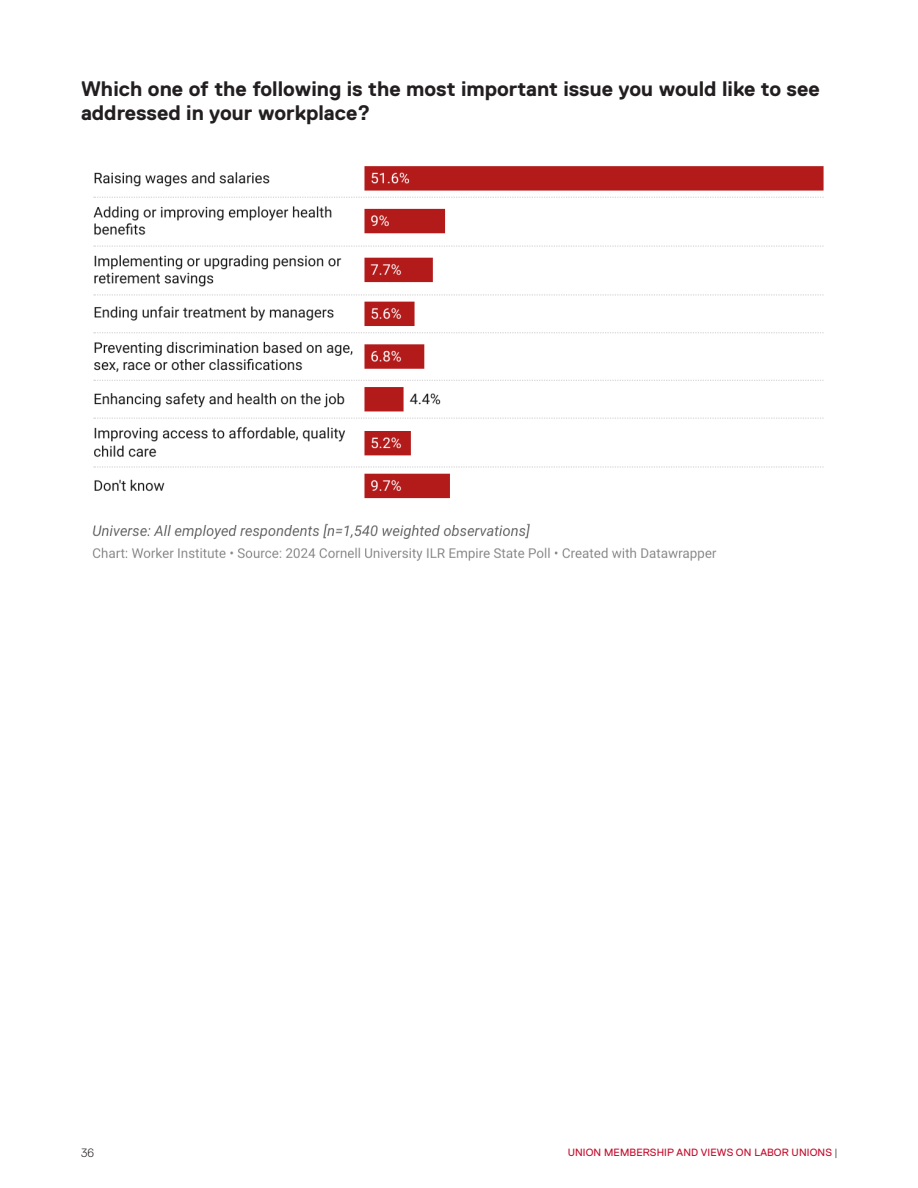
<style>
.page{position:relative;width:918px;height:1188px;background:#fff}
.page>*{position:absolute;margin:0;border:0;box-sizing:border-box;transform-origin:0 0}
.Section_Heading_3{font:700 21px/24px "Replica Std";color:#231f20}
.t1{font:300 12px "Replica Std";color:#231f20}
.t2{font:10.5px "Replica Std";letter-spacing:.01em;color:#c3102f}
.s1{font-weight:300;color:#231f20}
</style>
<div class="page">
<img style="left:92px;top:166px;width:732px;height:395px">
<h1 class="Section_Heading_3" style="left:81px;top:77px;width:740px">Which one of the following is the most important issue you would like to see addressed in your workplace?</h1>
<p class="t1" style="left:81px;top:1146px;width:14px">36</p>
<p class="t2" style="left:568px;top:1146px;width:272px">UNION MEMBERSHIP AND VIEWS ON LABOR UNIONS <span class="s1">|</span></p>
</div>
